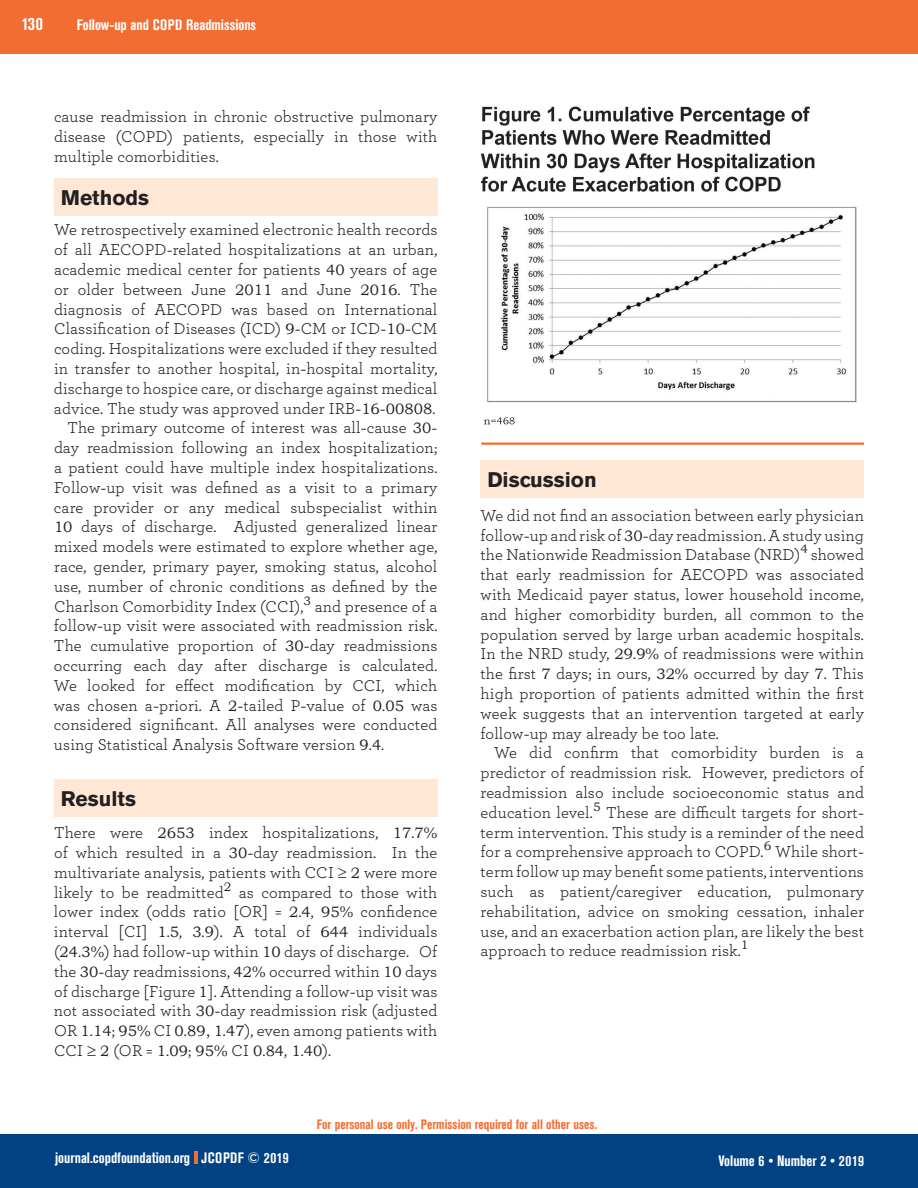
<style>
.page{position:relative;width:918px;height:1188px;background:#fff}
.page>*{position:absolute;margin:0;border:0;box-sizing:border-box;transform-origin:0 0}
.t1{font:700 21px "Akzidenz Grotesk BE";color:#231f20}
.t2{font:700 condensed 18px "Akzidenz Grotesk BE";color:#fff}
.t3{font:16.5px/19.8px "Breathe";letter-spacing:.01em;color:#231f20;text-align:justify}
.t4{font:700 condensed 15px "Akzidenz Grotesk BE";color:#fff}
.t5{font:700 condensed 13.5px "Akzidenz Grotesk BE";color:#f36c32}
.s1{font-family:"Bookman Old Style";font-size:15px}
</style>
<div class="page">
<div style="left:0;top:1134px;width:918px;height:54px;background:#004282"></div>
<div style="left:0;top:0;width:918px;height:54px;background:#f36c32"></div>
<svg style="left:194px;top:1152px;width:3px;height:12px"></svg>
<div style="left:54px;top:178px;width:383px;height:38px;background:#fee7d4"></div>
<div style="left:54px;top:779px;width:383px;height:38px;background:#fee7d4"></div>
<div style="left:481px;top:460px;width:383px;height:38px;background:#fee7d4"></div>
<img style="left:481px;top:106px;width:376px;height:319px">
<hr style="left:481px;top:442px;width:383px;height:3px;background:#f36c32">
<p class="t2" style="left:22px;top:13px;width:23px">130</p>
<p class="t4" style="left:77px;top:16px;width:181px">Follow-up and COPD Readmissions</p>
<p class="t3" style="left:54px;top:106px;width:385px">cause readmission in chronic obstructive pulmonary disease (COPD) patients, especially in those with multiple comorbidities.</p>
<p class="t1" style="left:61px;top:185px;width:90px">Methods</p>
<p class="t3" style="left:54px;top:219px;width:385px">We retrospectively examined electronic health records</p>
<p class="t3" style="left:54px;top:239px;width:385px">of all AECOPD<span class="s1">-</span>related hospitalizations at an urban,</p>
<p class="t3" style="left:54px;top:259px;width:385px">academic medical center for patients <span class="s1">40</span> years of age</p>
<p class="t3" style="left:54px;top:279px;width:385px">or older between June <span class="s1">2011</span> and June <span class="s1">2016</span>. The</p>
<p class="t3" style="left:54px;top:299px;width:385px">diagnosis of AECOPD was based on International</p>
<p class="t3" style="left:54px;top:318px;width:385px">Classification of Diseases (ICD) <span class="s1">9-</span>CM or ICD<span class="s1">-10-</span>CM</p>
<p class="t3" style="left:54px;top:338px;width:385px">coding. Hospitalizations were excluded if they resulted</p>
<p class="t3" style="left:54px;top:358px;width:385px">in transfer to another hospital, in<span class="s1">-</span>hospital mortality,</p>
<p class="t3" style="left:54px;top:378px;width:385px">discharge to hospice care, or discharge against medical</p>
<p class="t3" style="left:54px;top:398px;width:383px">advice. The study was approved under IRB<span class="s1">-16-00808</span>.</p>
<p class="t3" style="left:67px;top:417px;width:371px">The primary outcome of interest was all<span class="s1">-</span>cause <span class="s1">30-</span></p>
<p class="t3" style="left:54px;top:437px;width:385px">day readmission following an index hospitalization;</p>
<p class="t3" style="left:54px;top:457px;width:385px">a patient could have multiple index hospitalizations.</p>
<p class="t3" style="left:54px;top:477px;width:385px">Follow<span class="s1">-</span>up visit was defined as a visit to a primary</p>
<p class="t3" style="left:54px;top:496px;width:385px">care provider or any medical subspecialist within</p>
<p class="t3" style="left:54px;top:516px;width:385px"><span class="s1">10</span> days of discharge. Adjusted generalized linear</p>
<p class="t3" style="left:54px;top:536px;width:385px">mixed models were estimated to explore whether age,</p>
<p class="t3" style="left:54px;top:556px;width:385px">race, gender, primary payer, smoking status, alcohol</p>
<p class="t3" style="left:54px;top:576px;width:385px">use, number of chronic conditions as defined by the</p>
<p class="t3" style="left:54px;top:596px;width:385px">Charlson Comorbidity Index (CCI),<sup>3</sup> and presence of a</p>
<p class="t3" style="left:54px;top:615px;width:385px">follow<span class="s1">-</span>up visit were associated with readmission risk.</p>
<p class="t3" style="left:54px;top:635px;width:385px">The cumulative proportion of <span class="s1">30-</span>day readmissions</p>
<p class="t3" style="left:54px;top:655px;width:385px">occurring each day after discharge is calculated.</p>
<p class="t3" style="left:54px;top:675px;width:385px">We looked for effect modification by CCI, which</p>
<p class="t3" style="left:54px;top:694px;width:385px">was chosen a<span class="s1">-</span>priori. A <span class="s1">2-</span>tailed P<span class="s1">-</span>value of <span class="s1">0</span>.<span class="s1">05</span> was</p>
<p class="t3" style="left:54px;top:714px;width:385px">considered significant. All analyses were conducted</p>
<p class="t3" style="left:54px;top:734px;width:332px">using Statistical Analysis Software version <span class="s1">9</span>.<span class="s1">4</span>.</p>
<p class="t1" style="left:61px;top:786px;width:77px">Results</p>
<p class="t3" style="left:54px;top:822px;width:385px">There were <span class="s1">2653</span> index hospitalizations, <span class="s1">17</span>.<span class="s1">7% </span>of which resulted in a <span class="s1">30-</span>day readmission. In the multivariate analysis, patients with CCI ≥ <span class="s1">2</span> were more likely to be readmitted<sup>2</sup> as compared to those with lower index (odds ratio [OR] = <span class="s1">2</span>.<span class="s1">4</span>, <span class="s1">95%</span> confidence interval [CI] <span class="s1">1</span>.<span class="s1">5</span>, <span class="s1">3</span>.<span class="s1">9</span>). A total of <span class="s1">644</span> individuals (<span class="s1">24</span>.<span class="s1">3%</span>) had follow<span class="s1">-</span>up within <span class="s1">10</span> days of discharge. Of the <span class="s1">30-</span>day readmissions, <span class="s1">42%</span> occurred within <span class="s1">10</span> days of discharge [Figure <span class="s1">1</span>]. Attending a follow<span class="s1">-</span>up visit was not associated with <span class="s1">30-</span>day readmission risk (adjusted OR <span class="s1">1</span>.<span class="s1">14</span>; <span class="s1">95%</span> CI <span class="s1">0</span>.<span class="s1">89, 1</span>.<span class="s1">47</span>), even among patients with CCI ≥ <span class="s1">2</span> (OR = <span class="s1">1</span>.<span class="s1">09</span>; <span class="s1">95%</span> CI <span class="s1">0</span>.<span class="s1">84</span>, <span class="s1">1</span>.<span class="s1">40</span>).</p>
<p class="t1" style="left:487px;top:467px;width:111px">Discussion</p>
<p class="t3" style="left:481px;top:505px;width:385px">We did not find an association between early physician follow<span class="s1">-</span>up and risk of <span class="s1">30-</span>day readmission. A study using the Nationwide Readmission Database (NRD)<sup>4</sup> showed that early readmission for AECOPD was associated with Medicaid payer status, lower household income, and higher comorbidity burden, all common to the population served by large urban academic hospitals.<br>In the NRD study, <span class="s1">29</span>.<span class="s1">9%</span> of readmissions were within the first <span class="s1">7</span> days; in ours, <span class="s1">32%</span> occurred by day <span class="s1">7</span>. This high proportion of patients admitted within the first week suggests that an intervention targeted at early follow<span class="s1">-</span>up may already be too late.</p>
<p class="t3" style="left:481px;top:742px;width:385px;text-indent:14px">We did confirm that comorbidity burden is a predictor of readmission risk. However, predictors of readmission also include socioeconomic status and education level.<sup>5</sup> These are difficult targets for short&shy;term intervention. This study is a reminder of the need for a comprehensive approach to COPD.<sup>6</sup> While short&shy;term follow up may benefit some patients, interventions such as patient/caregiver education, pulmonary rehabilitation, advice on smoking cessation, inhaler use, and an exacerbation action plan, are likely the best approach to reduce readmission risk.<sup>1</sup></p>
<p class="t5" style="left:317px;top:1117px;width:282px">For personal use only. Permission required for all other uses.</p>
<p class="t4" style="left:55px;top:1149px;width:235px">journal.copdfoundation.org JCOPDF © 2019</p>
<p class="t4" style="left:719px;top:1152px;width:147px">Volume 6 • Number 2 • 2019</p>
</div>
